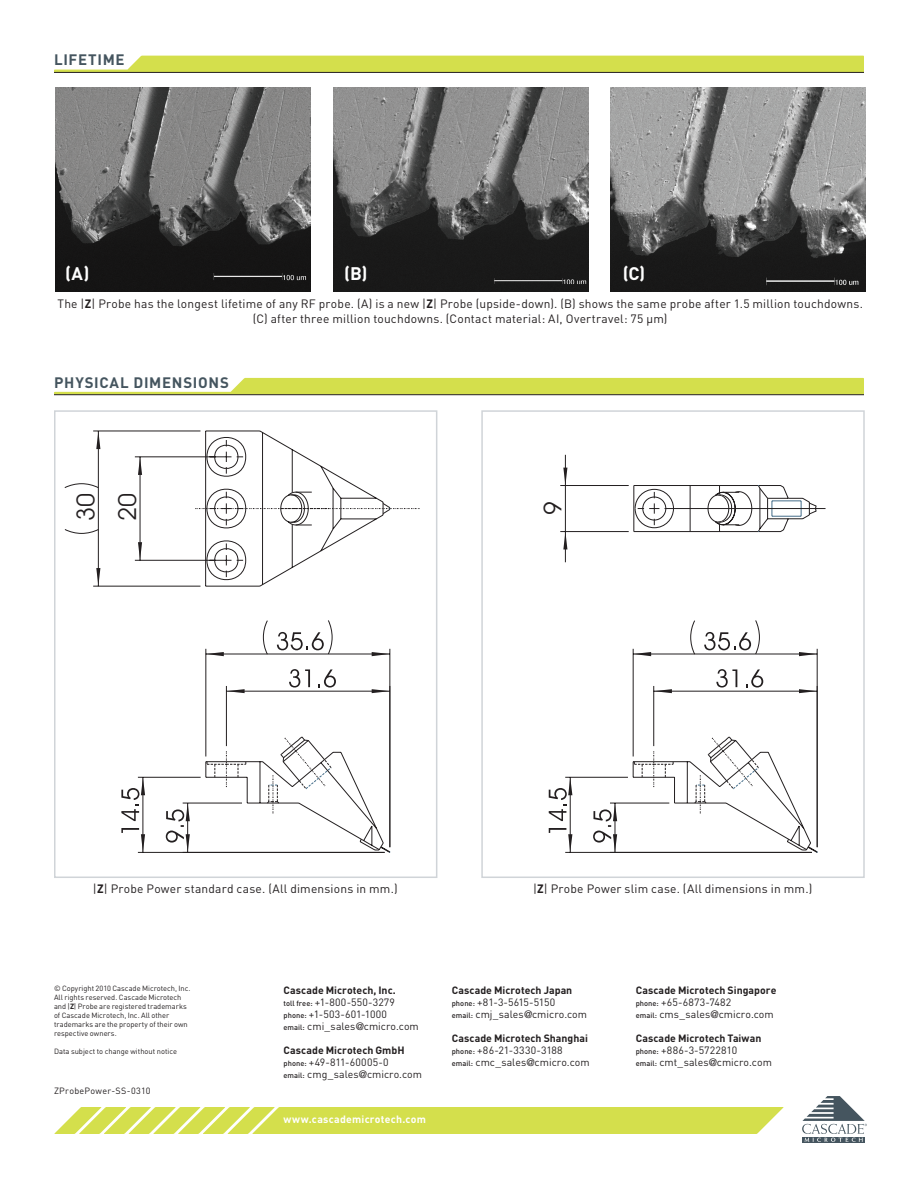
<style>
.page{position:relative;width:918px;height:1188px;background:#fff}
.page>*{position:absolute;margin:0;border:0;box-sizing:border-box;transform-origin:0 0}
.t1{font:24.9px/41.7px "Avant Garde Bk BT";color:#231f20}
.t2{font:24.6px "Avant Garde Bk BT";color:#231f20}
.Body{font:700 18px "DINOT";color:#fff}
.Titles{font:700 15px "DINOT";letter-spacing:.05em;color:#45555f}
.t3{font:12px/15px "DINOT";letter-spacing:.015em;color:#231f20;text-align:center}
.t4{font:10.5px "DINOT";letter-spacing:.005em;color:#231f20}
.t5{font:700 10.5px "DINOT";letter-spacing:.005em;color:#231f20}
.t6{font:700 10.5px "DINOT";letter-spacing:.025em;color:#fff}
.t7{font:10.5px "DINOT";letter-spacing:-.03em;color:#231f20}
.t8{font:9px "DINOT";letter-spacing:.03em;color:#231f20}
.t9{font:7.5px/9px "DINOT";color:#231f20}
.s1{font-weight:700}
.s2{font-weight:500;font-size:7.5px}
.s3{font-family:"Helvetica Neue LT Std"}
</style>
<div class="page">
<div style="left:481px;top:410px;width:384px;height:468px;border:2px solid #d0d4d8"></div>
<div style="left:802px;top:1137px;width:63px;height:6px;background:#45555f"></div>
<svg style="left:802px;top:1096px;width:65px;height:46px"></svg>
<svg style="left:54px;top:1107px;width:730px;height:27px;background:#d7e15a"></svg>
<svg style="left:54px;top:56px;width:810px;height:16px;background:#d6e05a"></svg>
<hr style="left:54px;top:72px;width:810px;height:1px;background:#231f20">
<img style="left:55px;top:88px;width:255px;height:204px">
<img style="left:333px;top:88px;width:255px;height:204px">
<img style="left:610px;top:88px;width:255px;height:204px">
<svg style="left:54px;top:378px;width:810px;height:16px"></svg>
<hr style="left:54px;top:394px;width:810px;height:1px;background:#231f20">
<div style="left:54px;top:410px;width:383px;height:468px;border:2px solid #d0d4d8"></div>
<svg style="left:64px;top:529px;width:29px;height:5px"></svg>
<svg style="left:64px;top:483px;width:29px;height:5px"></svg>
<svg style="left:93px;top:430px;width:168px;height:157px"></svg>
<svg style="left:138px;top:542px;width:4px;height:18px"></svg>
<svg style="left:138px;top:458px;width:4px;height:17px"></svg>
<hr style="left:135px;top:560px;width:86px;height:1px;background:#231f20">
<hr style="left:135px;top:457px;width:86px;height:1px;background:#231f20">
<hr style="left:140px;top:457px;width:1px;height:103px;background:#231f20">
<svg style="left:195px;top:431px;width:225px;height:155px"></svg>
<svg style="left:372px;top:689px;width:18px;height:4px"></svg>
<svg style="left:227px;top:689px;width:18px;height:4px"></svg>
<svg style="left:289px;top:669px;width:21px;height:19px"></svg>
<svg style="left:319px;top:669px;width:17px;height:19px"></svg>
<hr style="left:226px;top:686px;width:1px;height:60px;background:#231f20">
<hr style="left:226px;top:691px;width:164px;height:1px;background:#231f20">
<svg style="left:263px;top:620px;width:5px;height:34px"></svg>
<svg style="left:372px;top:652px;width:18px;height:4px"></svg>
<svg style="left:207px;top:652px;width:17px;height:4px"></svg>
<svg style="left:277px;top:620px;width:56px;height:34px"></svg>
<hr style="left:390px;top:649px;width:1px;height:198px;background:#231f20">
<hr style="left:206px;top:649px;width:1px;height:107px;background:#231f20">
<hr style="left:206px;top:654px;width:184px;height:1px;background:#231f20">
<svg style="left:121px;top:828px;width:24px;height:24px"></svg>
<svg style="left:121px;top:777px;width:24px;height:44px"></svg>
<hr style="left:138px;top:777px;width:63px;height:1px;background:#231f20">
<hr style="left:138px;top:852px;width:247px;height:1px;background:#231f20">
<hr style="left:143px;top:777px;width:1px;height:75px;background:#231f20">
<svg style="left:166px;top:803px;width:24px;height:49px"></svg>
<hr style="left:183px;top:803px;width:59px;height:1px;background:#231f20">
<hr style="left:187px;top:803px;width:1px;height:49px;background:#231f20">
<svg style="left:205px;top:736px;width:186px;height:117px"></svg>
<svg style="left:563px;top:532px;width:4px;height:17px"></svg>
<svg style="left:563px;top:468px;width:4px;height:17px"></svg>
<hr style="left:560px;top:531px;width:69px;height:1px;background:#231f20">
<hr style="left:560px;top:485px;width:69px;height:1px;background:#231f20">
<hr style="left:565px;top:532px;width:1px;height:30px;background:#231f20">
<hr style="left:565px;top:486px;width:1px;height:46px;background:#231f20">
<hr style="left:565px;top:455px;width:1px;height:31px;background:#231f20">
<hr style="left:665px;top:508px;width:161px;height:1px;background:#231f20">
<svg style="left:633px;top:485px;width:184px;height:47px"></svg>
<svg style="left:799px;top:689px;width:18px;height:4px"></svg>
<svg style="left:654px;top:689px;width:18px;height:4px"></svg>
<svg style="left:716px;top:669px;width:21px;height:19px"></svg>
<svg style="left:746px;top:669px;width:17px;height:19px"></svg>
<hr style="left:653px;top:686px;width:1px;height:60px;background:#231f20">
<hr style="left:654px;top:691px;width:163px;height:1px;background:#231f20">
<svg style="left:690px;top:620px;width:6px;height:34px"></svg>
<svg style="left:799px;top:652px;width:18px;height:4px"></svg>
<svg style="left:634px;top:652px;width:17px;height:4px"></svg>
<svg style="left:704px;top:620px;width:56px;height:34px"></svg>
<hr style="left:817px;top:649px;width:1px;height:198px;background:#231f20">
<hr style="left:633px;top:649px;width:1px;height:107px;background:#231f20">
<hr style="left:633px;top:654px;width:184px;height:1px;background:#231f20">
<svg style="left:549px;top:828px;width:23px;height:24px"></svg>
<svg style="left:549px;top:778px;width:23px;height:43px"></svg>
<hr style="left:565px;top:777px;width:63px;height:1px;background:#231f20">
<hr style="left:565px;top:852px;width:247px;height:1px;background:#231f20">
<hr style="left:570px;top:777px;width:1px;height:75px;background:#231f20">
<svg style="left:593px;top:804px;width:24px;height:48px"></svg>
<hr style="left:610px;top:803px;width:59px;height:1px;background:#231f20">
<hr style="left:615px;top:803px;width:1px;height:49px;background:#231f20">
<svg style="left:633px;top:736px;width:185px;height:117px"></svg>
<p class="Titles" style="left:54px;top:50px;width:72px">LIFETIME</p>
<p class="Body" style="left:65px;top:261px;width:26px">(A)</p>
<p class="Body" style="left:344px;top:261px;width:25px">(B)</p>
<p class="Body" style="left:623px;top:261px;width:24px">(C)</p>
<p class="t3" style="left:57px;top:296px;width:807px">The |<span class="s1">Z</span>| Probe has the longest lifetime of any RF probe. (A) is a new |<span class="s1">Z</span>| Probe (upside-down). (B) shows the same probe after 1.5 million touchdowns. (C) after three million touchdowns. (Contact material: AI, Overtravel: 75 µm)</p>
<p class="Titles" style="left:54px;top:373px;width:176px">PHYSICAL DIMENSIONS</p>
<p class="t1" style="left:65px;top:521px;width:30px;rotate:-90deg">30<br>20</p>
<p class="t2" style="left:537px;top:515px;width:15px;rotate:-90deg">9</p>
<p class="t3" style="left:93px;top:881px;width:306px">|<span class="s1">Z</span>| Probe Power standard case. (All dimensions in mm.)</p>
<p class="t3" style="left:533px;top:881px;width:281px">|<span class="s1">Z</span>| Probe Power slim case. (All dimensions in mm.)</p>
<p class="t9" style="left:54px;top:984px;width:138px">© Copyright 2010 Cascade Microtech, Inc.<br>All rights reserved. Cascade Microtech and |<span class="s1">Z</span>| Probe are registered trademarks of Cascade Microtech, Inc. All other trademarks are the property of their own respective owners.</p>
<p class="t9" style="left:54px;top:1047px;width:125px">Data subject to change without notice</p>
<p class="t8" style="left:54px;top:1085px;width:98px">ZProbePower-SS-0310</p>
<p class="t5" style="left:284px;top:983px;width:114px">Cascade Microtech, Inc.</p>
<p class="t4" style="left:284px;top:995px;width:113px"><span class="s2">toll free:</span> +1-800-550-3279</p>
<p class="t4" style="left:284px;top:1007px;width:105px"><span class="s2">phone:</span> +1-503-601-1000</p>
<p class="t4" style="left:284px;top:1019px;width:137px"><span class="s2">email:</span> cmi_sales<span class="s3">@</span>cmicro.com</p>
<p class="t5" style="left:284px;top:1043px;width:123px">Cascade Microtech GmbH</p>
<p class="t4" style="left:284px;top:1055px;width:107px"><span class="s2">phone:</span> +49-811-60005-0</p>
<p class="t4" style="left:284px;top:1067px;width:140px"><span class="s2">email:</span> cmg_sales<span class="s3">@</span>cmicro.com</p>
<p class="t6" style="left:284px;top:1113px;width:144px">www.cascademicrotech.com</p>
<p class="t5" style="left:452px;top:983px;width:122px">Cascade Microtech Japan</p>
<p class="t7" style="left:452px;top:995px;width:105px"><span class="s2">phone:</span> +81-3-5615-5150</p>
<p class="t4" style="left:452px;top:1007px;width:137px"><span class="s2">email:</span> cmj_sales<span class="s3">@</span>cmicro.com</p>
<p class="t5" style="left:452px;top:1031px;width:138px">Cascade Microtech Shanghai</p>
<p class="t4" style="left:452px;top:1043px;width:113px"><span class="s2">phone:</span> +86-21-3330-3188</p>
<p class="t4" style="left:452px;top:1055px;width:139px"><span class="s2">email:</span> cmc_sales<span class="s3">@</span>cmicro.com</p>
<p class="t5" style="left:636px;top:983px;width:142px">Cascade Microtech Singapore</p>
<p class="t4" style="left:636px;top:995px;width:97px"><span class="s2">phone:</span> +65-6873-7482</p>
<p class="t4" style="left:636px;top:1007px;width:140px"><span class="s2">email:</span> cms_sales<span class="s3">@</span>cmicro.com</p>
<p class="t5" style="left:636px;top:1031px;width:127px">Cascade Microtech Taiwan</p>
<p class="t4" style="left:636px;top:1043px;width:103px"><span class="s2">phone:</span> +886-3-5722810</p>
<p class="t4" style="left:636px;top:1055px;width:138px"><span class="s2">email:</span> cmt_sales<span class="s3">@</span>cmicro.com</p>
</div>
